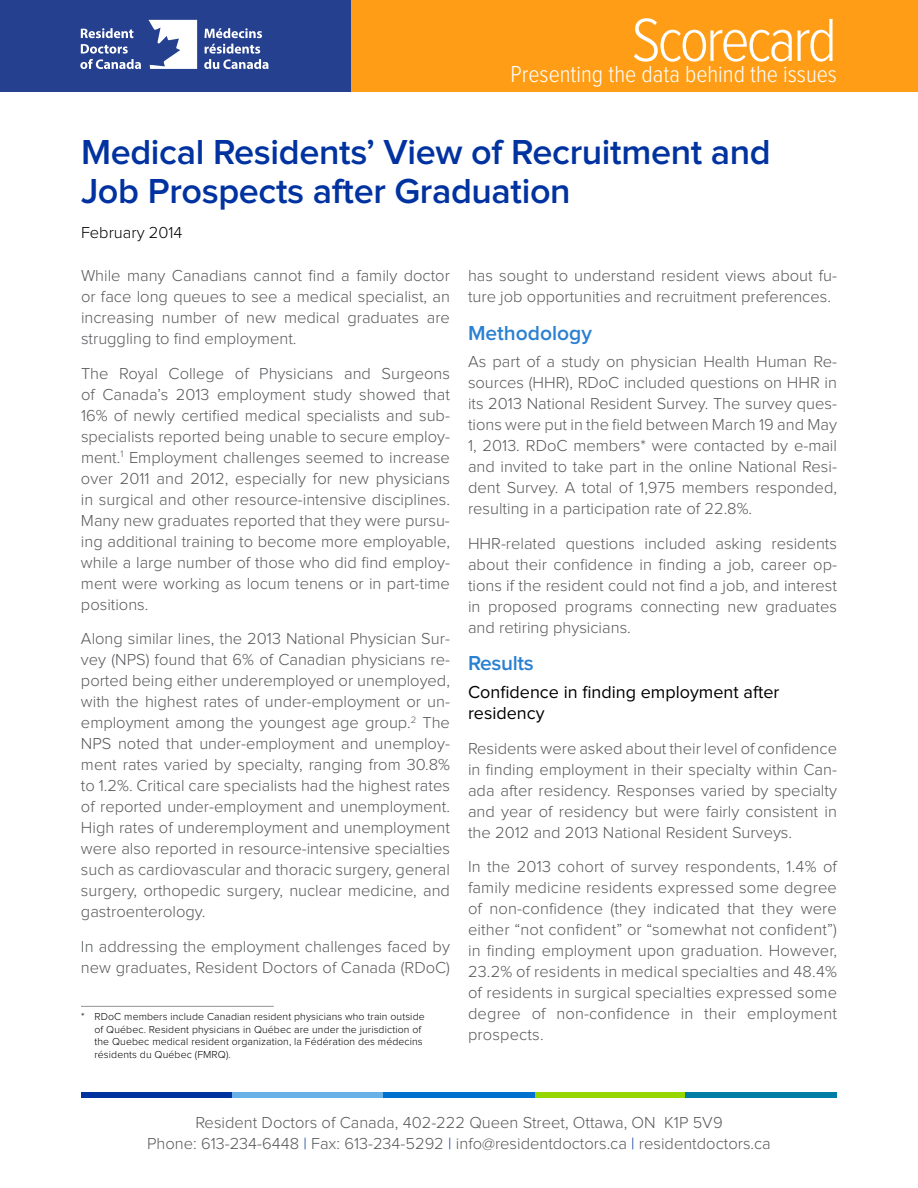
<style>
.page{position:relative;width:918px;height:1188px;background:#fff}
.page>*{position:absolute;margin:0;border:0;box-sizing:border-box;transform-origin:0 0}
.t1{font:300 condensed 63px "Proxima Nova";letter-spacing:-.05em;color:#fff}
.t2{font:600 36px/39px "Proxima Nova";letter-spacing:-.01em;color:#0032a0}
.t3{font:300 condensed 24px "Proxima Nova";color:#fff}
.t4{font:600 21px "Proxima Nova";color:#2a80d1}
.t5{font:18px/21px "Proxima Nova";color:#000}
.t6{font:300 16.5px/21px "Proxima Nova";color:#58595b;text-align:justify}
.t7{font:300 16.5px "Proxima Nova";color:#000}
.t8{font:300 10.5px/12.6px "Proxima Nova";letter-spacing:.01em;color:#000}
.s1{color:#0032a0}
</style>
<div class="page">
<div style="left:0;top:0;width:351px;height:91px;background:#25408f"></div>
<div style="left:351px;top:0;width:567px;height:91px;background:#ff9e16"></div>
<svg style="left:81px;top:28px;width:52px;height:10px"></svg>
<svg style="left:80px;top:44px;width:61px;height:25px"></svg>
<svg style="left:204px;top:28px;width:58px;height:10px"></svg>
<svg style="left:204px;top:44px;width:64px;height:25px"></svg>
<svg style="left:149px;top:20px;width:48px;height:49px"></svg>
<div style="left:81px;top:1092px;width:151px;height:5px;background:#0032a0"></div>
<div style="left:232px;top:1092px;width:152px;height:5px;background:#68b2e8"></div>
<div style="left:384px;top:1092px;width:151px;height:5px;background:#0071ce"></div>
<div style="left:535px;top:1092px;width:152px;height:5px;background:#95d500"></div>
<div style="left:686px;top:1092px;width:151px;height:5px;background:#007da4"></div>
<hr style="left:81px;top:1006px;width:193px;height:1px;background:#939598">
<h1 class="t1" style="left:632px;top:5px;width:207px">Scorecard</h1>
<h3 class="t3" style="left:511px;top:61px;width:328px">Presenting the data behind the issues</h3>
<h2 class="t2" style="left:81px;top:134px;width:691px">Medical Residents’ View of Recruitment and<br>Job Prospects after Graduation</h2>
<p class="t7" style="left:81px;top:223px;width:103px">February 2014</p>
<p class="t6" style="left:81px;top:265px;width:371px">While many Canadians cannot find a family doctor or face long queues to see a medical specialist, an increasing number of new medical graduates are struggling to find employment.</p>
<p class="t6" style="left:81px;top:363px;width:371px">The Royal College of Physicians and Surgeons of Canada’s 2013 employment study showed that 16% of newly certified medical specialists and sub&shy;specialists reported being unable to secure employ&shy;ment.<sup>1</sup> Employment challenges seemed to increase over 2011 and 2012, especially for new physicians in surgical and other resource-intensive disciplines.<br>Many new graduates reported that they were pursu&shy;ing additional training to become more employable, while a large number of those who did find employ&shy;ment were working as locum tenens or in part-time positions.</p>
<p class="t6" style="left:81px;top:628px;width:371px">Along similar lines, the 2013 National Physician Sur&shy;vey (NPS) found that 6% of Canadian physicians re&shy;ported being either underemployed or unemployed, with the highest rates of under-employment or un&shy;employment among the youngest age group.<sup>2</sup> The NPS noted that under-employment and unemploy&shy;ment rates varied by specialty, ranging from 30.8% to 1.2%. Critical care specialists had the highest rates of reported under-employment and unemployment.<br>High rates of underemployment and unemployment were also reported in resource-intensive specialties such as cardiovascular and thoracic surgery, general surgery, orthopedic surgery, nuclear medicine, and gastroenterology.</p>
<p class="t6" style="left:81px;top:936px;width:371px">In addressing the employment challenges faced by new graduates, Resident Doctors of Canada (RDoC)</p>
<p class="t8" style="left:95px;top:1011px;width:332px;text-indent:-14px">* RDoC members include Canadian resident physicians who train outside of Québec. Resident physicians in Québec are under the jurisdiction of the Quebec medical resident organization, la Fédération des médecins résidents du Québec (FMRQ).</p>
<p class="t6" style="left:468px;top:265px;width:371px">has sought to understand resident views about fu&shy;ture job opportunities and recruitment preferences.</p>
<p class="t4" style="left:468px;top:321px;width:126px">Methodology</p>
<p class="t6" style="left:468px;top:352px;width:371px">As part of a study on physician Health Human Re&shy;sources (HHR), RDoC included questions on HHR in its 2013 National Resident Survey. The survey ques&shy;tions were put in the field between March 19 and May 1, 2013. RDoC members* were contacted by e-mail and invited to take part in the online National Resi&shy;dent Survey. A total of 1,975 members responded, resulting in a participation rate of 22.8%.</p>
<p class="t6" style="left:468px;top:533px;width:371px">HHR-related questions included asking residents about their confidence in finding a job, career op&shy;tions if the resident could not find a job, and interest in proposed programs connecting new graduates and retiring physicians.</p>
<p class="t4" style="left:468px;top:651px;width:67px">Results</p>
<p class="t5" style="left:468px;top:682px;width:313px">Confidence in finding employment after residency</p>
<p class="t6" style="left:468px;top:738px;width:371px">Residents were asked about their level of confidence in finding employment in their specialty within Can&shy;ada after residency. Responses varied by specialty and year of residency but were fairly consistent in the 2012 and 2013 National Resident Surveys.</p>
<p class="t6" style="left:468px;top:856px;width:371px">In the 2013 cohort of survey respondents, 1.4% of family medicine residents expressed some degree of non-confidence (they indicated that they were either “not confident” or “somewhat not confident”) in finding employment upon graduation. However, 23.2% of residents in medical specialties and 48.4% of residents in surgical specialties expressed some degree of non-confidence in their employment prospects.</p>
<p class="t6" style="left:147px;top:1112px;width:625px;text-align:center">Resident Doctors of Canada, 402-222 Queen Street, Ottawa, ON K1P 5V9<br>Phone: 613-234-6448 <span class="s1">|</span> Fax: 613-234-5292 <span class="s1">|</span> info@residentdoctors.ca <span class="s1">|</span> residentdoctors.ca</p>
</div>
